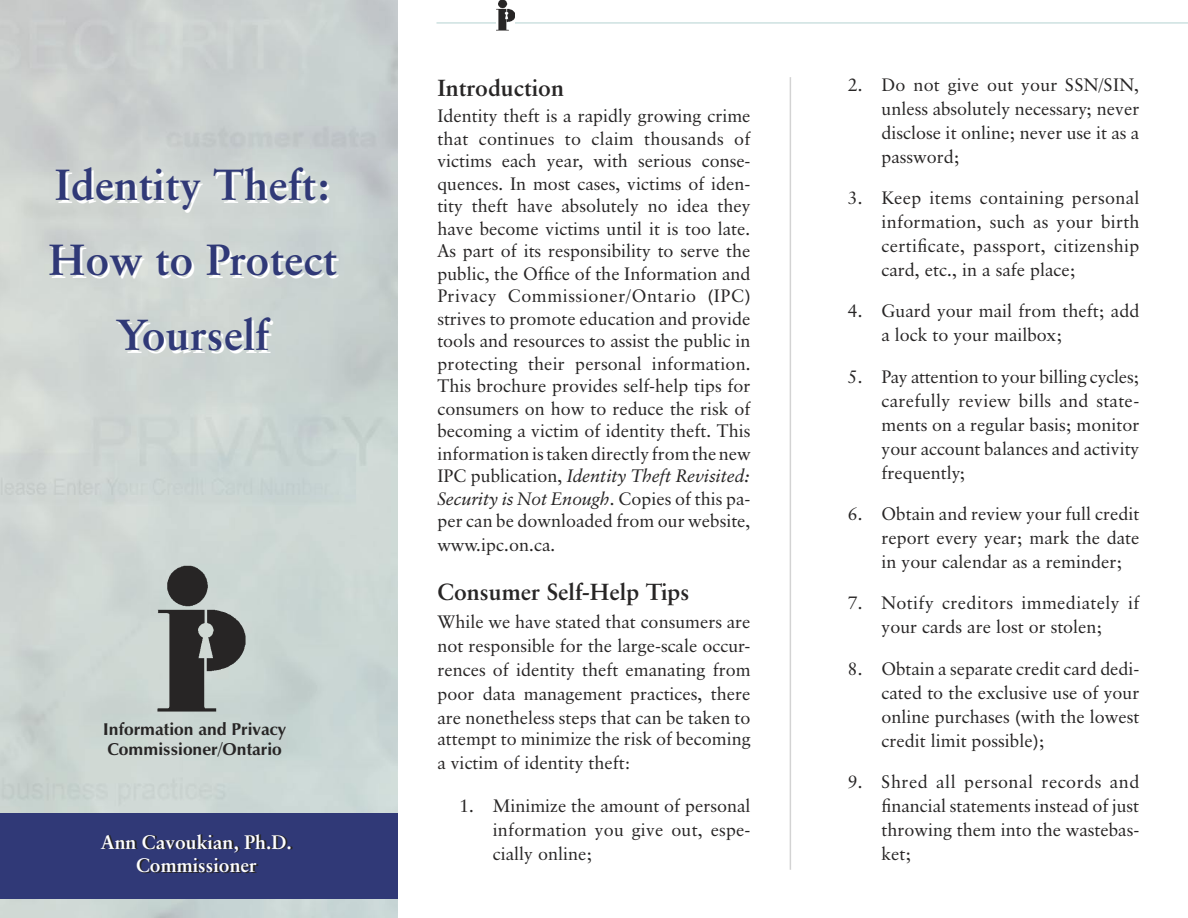
<style>
.page{position:relative;width:1188px;height:918px;background:#fff}
.page>*{position:absolute;margin:0;border:0;box-sizing:border-box;transform-origin:0 0}
.t1{font:700 43.5px/75px "Classical Garamond BT";color:#303977;text-align:center}
.Headline{font:700 23.25px "Classical Garamond BT";color:#272525}
.date{font:700 19.5px/23.4px "Classical Garamond BT";color:#fff;text-align:center}
.Body_First{font:18px/22.6px "Classical Garamond BT";color:#272525;text-align:justify}
.Numbered_points{font:18px/24px "Classical Garamond BT";color:#272525;text-align:justify}
.Numbered_points-2{font:18px/24px "Classical Garamond BT";letter-spacing:.02em;color:#272525;text-align:center}
.t2{font:700 17.25px/19.5px "Zapf Humanist 601 BT";color:#272525}
.s1{font-style:italic}
</style>
<div class="page">
<img style="left:158px;top:566px;width:87px;height:146px">
<div style="left:0;top:813px;width:397px;height:86px;background:#303977"></div>
<hr style="left:436px;top:22px;width:752px;height:2px;background:#036866">
<img style="left:496px;top:0;width:19px;height:30px">
<hr style="left:790px;top:77px;width:1px;height:793px;background:#272525">
<p class="t1" style="left:49px;top:147px;width:290px">Identity Theft:<br>How to Protect<br>Yourself</p>
<p class="t2" style="left:103px;top:720px;width:184px">Information and Privacy<br>Commissioner/Ontario</p>
<p class="date" style="left:101px;top:830px;width:193px">Ann Cavoukian, Ph.D.<br>Commissioner</p>
<p class="Headline" style="left:437px;top:73px;width:128px">Introduction</p>
<p class="Body_First" style="left:437px;top:105px;width:315px">Identity theft is a rapidly growing crime that continues to claim thousands of victims each year, with serious conse&shy;quences. In most cases, victims of iden&shy;tity theft have absolutely no idea they have become victims until it is too late.<br>As part of its responsibility to serve the public, the Office of the Information and Privacy Commissioner/Ontario (IPC) strives to promote education and provide tools and resources to assist the public in protecting their personal information.<br>This brochure provides self-help tips for consumers on how to reduce the risk of becoming a victim of identity theft. This information is taken directly from the new IPC publication, <span class="s1">Identity Theft Revisited:<br>Security is Not Enough</span>. Copies of this pa&shy;per can be downloaded from our website, www.ipc.on.ca.</p>
<p class="Headline" style="left:437px;top:577px;width:254px">Consumer Self-Help Tips</p>
<p class="Body_First" style="left:437px;top:609px;width:315px;line-height:24px">While we have stated that consumers are not responsible for the large-scale occur&shy;rences of identity theft emanating from poor data management practices, there are nonetheless steps that can be taken to</p>
<p class="Body_First" style="left:437px;top:726px;width:315px;line-height:24px">attempt to minimize the risk of becoming a victim of identity theft:</p>
<p class="Numbered_points" style="left:493px;top:794px;width:259px;text-indent:-34px">1. Minimize the amount of personal information you give out, espe&shy;cially online;</p>
<p class="Numbered_points" style="left:882px;top:72px;width:259px;text-indent:-34px">2. Do not give out your SSN/SIN, unless absolutely necessary; never disclose it online; never use it as a password;</p>
<p class="Numbered_points" style="left:882px;top:186px;width:260px;text-indent:-34px">3. Keep items containing personal information, such as your birth certificate, passport, citizenship card, etc., in a safe place;</p>
<p class="Numbered_points" style="left:882px;top:299px;width:259px;text-indent:-34px">4. Guard your mail from theft; add a lock to your mailbox;</p>
<p class="Numbered_points" style="left:882px;top:364px;width:259px;text-indent:-34px">5. Pay attention to your billing cycles; carefully review bills and state&shy;ments on a regular basis; monitor your account balances and activity frequently;</p>
<p class="Numbered_points" style="left:882px;top:501px;width:259px;text-indent:-34px">6. Obtain and review your full credit report every year; mark the date in your calendar as a reminder;</p>
<p class="Numbered_points-2" style="left:848px;top:591px;width:293px">7. Notify creditors immediately if your cards are lost or stolen;</p>
<p class="Numbered_points" style="left:882px;top:656px;width:259px;text-indent:-34px">8. Obtain a separate credit card dedi&shy;cated to the exclusive use of your online purchases (with the lowest credit limit possible);</p>
<p class="Numbered_points" style="left:882px;top:769px;width:259px;text-indent:-34px">9. Shred all personal records and financial statements instead of just throwing them into the wastebas&shy;ket;</p>
</div>
